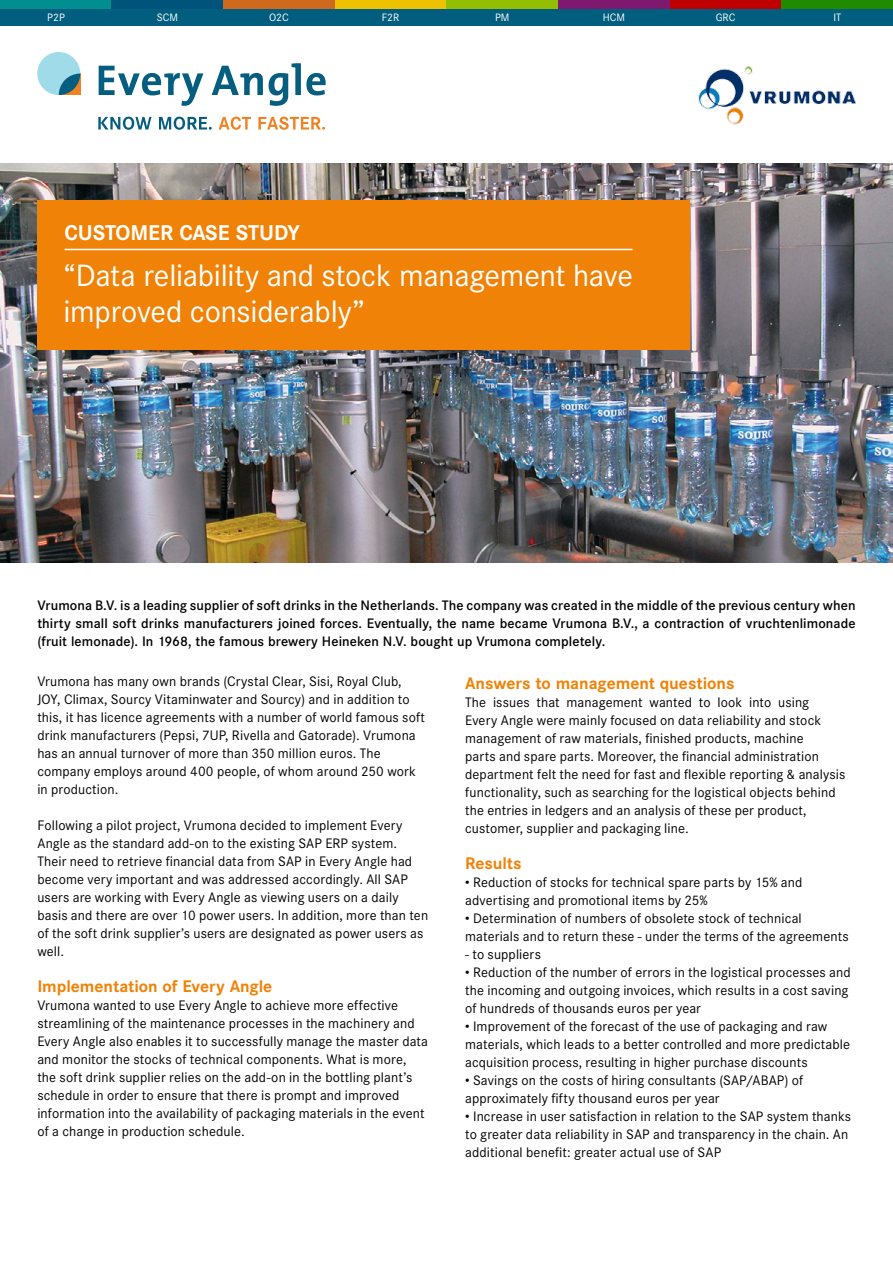
<style>
.page{position:relative;width:893px;height:1263px;background:#fff}
.page>*{position:absolute;margin:0;border:0;box-sizing:border-box;transform-origin:0 0}
.t1{font:30.3px/36px "Corporate SBQ";letter-spacing:-.01em;color:#fff}
.t2{font:700 21px "Corporate SBQ";color:#fff}
.t3{font:700 16.5px "Corporate SBQ";letter-spacing:-.005em;color:#f08207}
.t4{font:13.5px/18px "Corporate SBQ";letter-spacing:.01em;color:#000}
.t5{font:500 13.5px/18px "Corporate SBQ";letter-spacing:.01em;color:#000;text-align:justify}
.t6{font:10.5px "Corporate SBQ";color:#fff}
</style>
<div class="page">
<div style="left:0;top:9px;width:893px;height:17px;background:#025e7f"></div>
<div style="left:0;top:0;width:112px;height:9px;background:#008e91"></div>
<div style="left:112px;top:0;width:111px;height:9px;background:#00537a"></div>
<div style="left:335px;top:0;width:111px;height:9px;background:#eec200"></div>
<div style="left:558px;top:0;width:112px;height:9px;background:#7f196f"></div>
<div style="left:223px;top:0;width:112px;height:9px;background:#cf691e"></div>
<div style="left:446px;top:0;width:112px;height:9px;background:#93bf00"></div>
<div style="left:670px;top:0;width:111px;height:9px;background:#c00000"></div>
<div style="left:781px;top:0;width:112px;height:9px;background:#218b00"></div>
<div style="left:37px;top:52px;width:43px;height:43px;background:#a0dbe9;border-radius:50%"></div>
<svg style="left:59px;top:74px;width:21px;height:21px"></svg>
<svg style="left:99px;top:66px;width:104px;height:40px"></svg>
<svg style="left:212px;top:66px;width:51px;height:29px"></svg>
<svg style="left:269px;top:63px;width:57px;height:43px"></svg>
<svg style="left:98px;top:117px;width:54px;height:13px"></svg>
<svg style="left:159px;top:117px;width:53px;height:13px"></svg>
<svg style="left:219px;top:117px;width:32px;height:13px"></svg>
<svg style="left:258px;top:117px;width:67px;height:13px"></svg>
<img style="left:0;top:164px;width:893px;height:398px">
<div style="left:37px;top:201px;width:653px;height:149px;background:#f08207"></div>
<hr style="left:65px;top:249px;width:567px;height:1px;background:#fff">
<img style="left:698px;top:66px;width:158px;height:59px">
<p class="t6" style="left:47px;top:11px;width:19px">P2P</p>
<p class="t6" style="left:157px;top:11px;width:23px">SCM</p>
<p class="t6" style="left:269px;top:11px;width:21px">O2C</p>
<p class="t6" style="left:382px;top:11px;width:19px">F2R</p>
<p class="t6" style="left:495px;top:11px;width:16px">PM</p>
<p class="t6" style="left:603px;top:11px;width:24px">HCM</p>
<p class="t6" style="left:716px;top:11px;width:21px">GRC</p>
<p class="t6" style="left:833px;top:11px;width:9px">IT</p>
<h2 class="t2" style="left:65px;top:220px;width:237px">CUSTOMER CASE STUDY</h2>
<h1 class="t1" style="left:63px;top:258px;width:571px">“Data reliability and stock management have improved considerably”</h1>
<p class="t5" style="left:37px;top:597px;width:820px">Vrumona B.V. is a leading supplier of soft drinks in the Netherlands. The company was created in the middle of the previous century when thirty small soft drinks manufacturers joined forces. Eventually, the name became Vrumona B.V., a contraction of vruchtenlimonade (fruit lemonade). In 1968, the famous brewery Heineken N.V. bought up Vrumona completely.</p>
<p class="t4" style="left:37px;top:673px;width:389px">Vrumona has many own brands (Crystal Clear, Sisi, Royal Club, JOY, Climax, Sourcy Vitaminwater and Sourcy) and in addition to this, it has licence agreements with a number of world famous soft drink manufacturers (Pepsi, 7UP, Rivella and Gatorade). Vrumona has an annual turnover of more than 350 million euros. The company employs around 400 people, of whom around 250 work in production.</p>
<p class="t4" style="left:37px;top:817px;width:392px">Following a pilot project, Vrumona decided to implement Every Angle as the standard add-on to the existing SAP ERP system.<br>Their need to retrieve financial data from SAP in Every Angle had become very important and was addressed accordingly. All SAP users are working with Every Angle as viewing users on a daily basis and there are over 10 power users. In addition, more than ten of the soft drink supplier’s users are designated as power users as well.</p>
<p class="t3" style="left:37px;top:976px;width:236px">Implementation of Every Angle</p>
<p class="t4" style="left:37px;top:997px;width:392px">Vrumona wanted to use Every Angle to achieve more effective streamlining of the maintenance processes in the machinery and Every Angle also enables it to successfully manage the master data and monitor the stocks of technical components. What is more, the soft drink supplier relies on the add-on in the bottling plant’s schedule in order to ensure that there is prompt and improved information into the availability of packaging materials in the event of a change in production schedule.</p>
<p class="t3" style="left:465px;top:673px;width:271px">Answers to management questions</p>
<p class="t4" style="left:465px;top:693px;width:382px">The issues that management wanted to look into using<br>Every Angle were mainly focused on data reliability and stock management of raw materials, finished products, machine<br>parts and spare parts. Moreover, the financial administration department felt the need for fast and flexible reporting &amp; analysis functionality, such as searching for the logistical objects behind the entries in ledgers and an analysis of these per product, customer, supplier and packaging line.</p>
<p class="t3" style="left:465px;top:853px;width:58px">Results</p>
<p class="t4" style="left:465px;top:873px;width:339px">• Reduction of stocks for technical spare parts by 15% and advertising and promotional items by 25%</p>
<p class="t4" style="left:465px;top:909px;width:385px">• Determination of numbers of obsolete stock of technical materials and to return these - under the terms of the agreements</p>
<p class="t4" style="left:465px;top:945px;width:77px">- to suppliers</p>
<p class="t4" style="left:465px;top:963px;width:387px">• Reduction of the number of errors in the logistical processes and the incoming and outgoing invoices, which results in a cost saving of hundreds of thousands euros per year</p>
<p class="t4" style="left:465px;top:1017px;width:387px">• Improvement of the forecast of the use of packaging and raw materials, which leads to a better controlled and more predictable acquisition process, resulting in higher purchase discounts</p>
<p class="t4" style="left:465px;top:1071px;width:339px">• Savings on the costs of hiring consultants (SAP/ABAP) of approximately fifty thousand euros per year</p>
<p class="t4" style="left:465px;top:1107px;width:387px">• Increase in user satisfaction in relation to the SAP system thanks to greater data reliability in SAP and transparency in the chain. An additional benefit: greater actual use of SAP</p>
</div>
